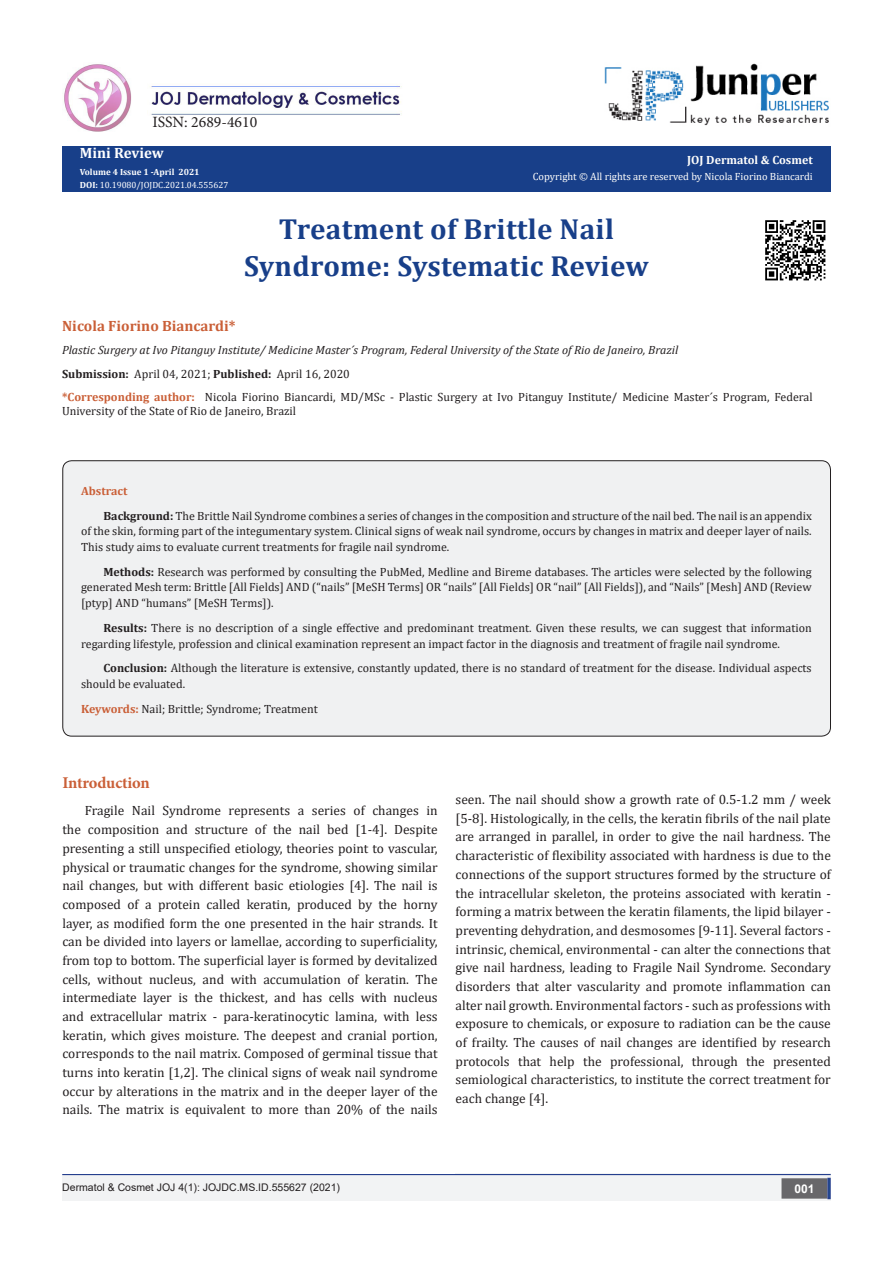
<style>
.page{position:relative;width:893px;height:1263px;background:#fff}
.page>*{position:absolute;margin:0;border:0;box-sizing:border-box;transform-origin:0 0}
.t1{font:700 29.1px/37.3px "Cambria";letter-spacing:.01em;color:#183f89;text-align:center}
.t2{font:700 16.5px "Minion Pro";letter-spacing:-.015em;color:#ca5f37}
.t3{font:15.75px "Minion Pro";color:#231f20}
.t4{font:700 15px "Cambria";color:#ca5f37}
.t5{font:700 15px "Cambria";color:#fff}
.t6{font:13.5px/18.8px "Cambria";color:#231f20;text-align:justify}
.t7{font:12px/15.8px "Cambria";color:#231f20}
.t8{font:italic 12px "Cambria";color:#231f20}
.t9{font:700 12px "Cambria";color:#fffefc}
.t10{font:700 12px "Cambria";color:#ca5f37}
.t11{font:700 12px "Arial";color:#fff}
.t12{font:10.5px "Cambria";color:#fffefc}
.t13{font:10.5px "Arial";color:#231f20}
.t14{font:9px "Cambria";color:#fff}
.t15{font:700 9px "Cambria";color:#fff}
.s1{font-weight:700}
.s2{font-weight:700;color:#ca5f37}
</style>
<div class="page">
<div style="left:62px;top:146px;width:768px;height:45px;background:#183f89"></div>
<img style="left:604px;top:63px;width:225px;height:63px">
<div style="left:62px;top:1174px;width:393px;height:27px;background:#f2f3f4"></div>
<div style="left:455px;top:1173px;width:376px;height:28px;background:#f2f3f4"></div>
<div style="left:782px;top:1179px;width:45px;height:19px;background:#68676a"></div>
<div style="left:781px;top:1178px;width:46px;height:20px;border:2px solid #68676a"></div>
<svg style="left:827px;top:1178px;width:4px;height:21px"></svg>
<hr style="left:62px;top:1174px;width:769px;height:1px;background:#253f8e">
<img style="left:64px;top:64px;width:338px;height:68px">
<div style="left:63px;top:461px;width:767px;height:275px;background:#f0f1f2;border-radius:9px"></div>
<img style="left:765px;top:220px;width:61px;height:61px">
<p class="t3" style="left:152px;top:111px;width:106px">ISSN: 2689-4610</p>
<p class="t5" style="left:80px;top:143px;width:85px">Mini Review</p>
<p class="t15" style="left:80px;top:165px;width:121px">Volume 4 Issue 1 -April 2021</p>
<p class="t14" style="left:80px;top:180px;width:150px"><span class="s1">DOI:</span> 10.19080/JOJDC.2021.04.555627</p>
<p class="t9" style="left:687px;top:152px;width:127px">JOJ Dermatol &amp; Cosmet</p>
<p class="t12" style="left:533px;top:170px;width:282px">Copyright © All rights are reserved by Nicola Fiorino Biancardi</p>
<p class="t1" style="left:244px;top:210px;width:406px">Treatment of Brittle Nail<br>Syndrome: Systematic Review</p>
<p class="t4" style="left:62px;top:315px;width:175px">Nicola Fiorino Biancardi*</p>
<p class="t8" style="left:62px;top:342px;width:618px">Plastic Surgery at Ivo Pitanguy Institute/ Medicine Master´s Program, Federal University of the State of Rio de Janeiro, Brazil</p>
<p class="t7" style="left:62px;top:365px;width:289px"><span class="s1">Submission:</span> April 04, 2021; <span class="s1">Published:</span> April 16, 2020</p>
<p class="t7" style="left:62px;top:390px;width:752px;line-height:14.4px"><span class="s2">*Corresponding author:</span> Nicola Fiorino Biancardi, MD/MSc - Plastic Surgery at Ivo Pitanguy Institute/ Medicine Master´s Program, Federal<br>University of the State of Rio de Janeiro, Brazil</p>
<p class="t10" style="left:81px;top:482px;width:48px">Abstract</p>
<p class="t7" style="left:81px;top:508px;width:732px;text-align:justify;text-indent:22px"><span class="s1">Background:</span> The Brittle Nail Syndrome combines a series of changes in the composition and structure of the nail bed. The nail is an appendix of the skin, forming part of the integumentary system. Clinical signs of weak nail syndrome, occurs by changes in matrix and deeper layer of nails.<br>This study aims to evaluate current treatments for fragile nail syndrome.</p>
<p class="t7" style="left:81px;top:564px;width:732px;text-align:justify;text-indent:22px"><span class="s1">Methods:</span> Research was performed by consulting the PubMed, Medline and Bireme databases. The articles were selected by the following generated Mesh term: Brittle [All Fields] AND (“nails” [MeSH Terms] OR “nails” [All Fields] OR “nail” [All Fields]), and “Nails” [Mesh] AND (Review [ptyp] AND “humans” [MeSH Terms]).</p>
<p class="t7" style="left:81px;top:620px;width:732px;text-indent:22px"><span class="s1">Results:</span> There is no description of a single effective and predominant treatment. Given these results, we can suggest that information regarding lifestyle, profession and clinical examination represent an impact factor in the diagnosis and treatment of fragile nail syndrome.</p>
<p class="t7" style="left:81px;top:660px;width:732px;text-indent:22px"><span class="s1">Conclusion:</span> Although the literature is extensive, constantly updated, there is no standard of treatment for the disease. Individual aspects should be evaluated.</p>
<p class="t7" style="left:81px;top:700px;width:238px"><span class="s2">Keywords:</span> Nail; Brittle; Syndrome; Treatment</p>
<p class="t2" style="left:62px;top:771px;width:89px">Introduction</p>
<p class="t6" style="left:62px;top:801px;width:377px;text-indent:22px">Fragile Nail Syndrome represents a series of changes in the composition and structure of the nail bed [1-4]. Despite presenting a still unspecified etiology, theories point to vascular, physical or traumatic changes for the syndrome, showing similar nail changes, but with different basic etiologies [4]. The nail is composed of a protein called keratin, produced by the horny layer, as modified form the one presented in the hair strands. It can be divided into layers or lamellae, according to superficiality, from top to bottom. The superficial layer is formed by devitalized cells, without nucleus, and with accumulation of keratin. The intermediate layer is the thickest, and has cells with nucleus and extracellular matrix - para-keratinocytic lamina, with less keratin, which gives moisture. The deepest and cranial portion, corresponds to the nail matrix. Composed of germinal tissue that turns into keratin [1,2]. The clinical signs of weak nail syndrome occur by alterations in the matrix and in the deeper layer of the nails. The matrix is equivalent to more than 20% of the nails</p>
<p class="t6" style="left:456px;top:790px;width:377px">seen. The nail should show a growth rate of 0.5-1.2 mm / week [5-8]. Histologically, in the cells, the keratin fibrils of the nail plate are arranged in parallel, in order to give the nail hardness. The characteristic of flexibility associated with hardness is due to the connections of the support structures formed by the structure of the intracellular skeleton, the proteins associated with keratin - forming a matrix between the keratin filaments, the lipid bilayer - preventing dehydration, and desmosomes [9-11]. Several factors - intrinsic, chemical, environmental - can alter the connections that give nail hardness, leading to Fragile Nail Syndrome. Secondary disorders that alter vascularity and promote inflammation can alter nail growth. Environmental factors - such as professions with exposure to chemicals, or exposure to radiation can be the cause of frailty. The causes of nail changes are identified by research protocols that help the professional, through the presented semiological characteristics, to institute the correct treatment for each change [4].</p>
<p class="t13" style="left:62px;top:1180px;width:279px">Dermatol &amp; Cosmet JOJ 4(1): JOJDC.MS.ID.555627 (2021)</p>
<p class="t11" style="left:794px;top:1180px;width:22px">001</p>
</div>
